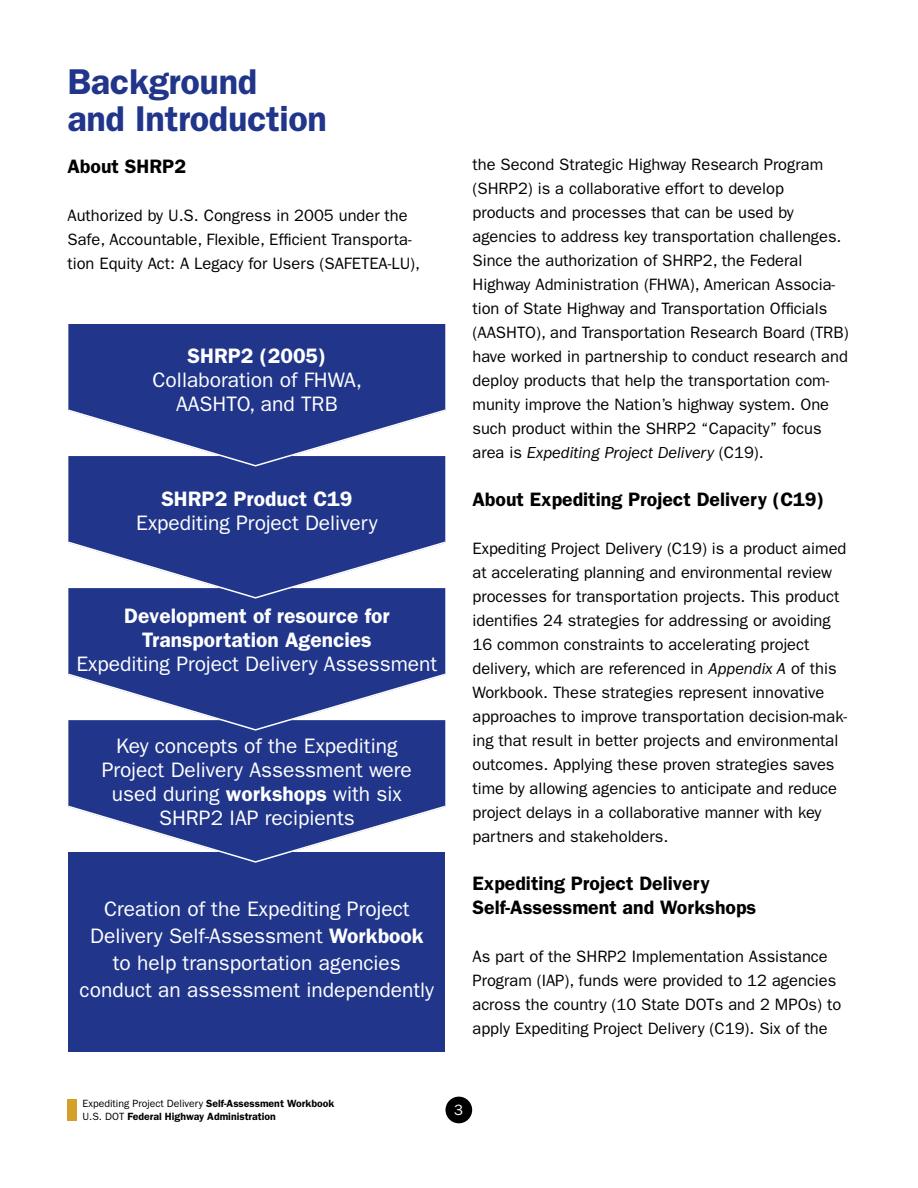
<style>
.page{position:relative;width:918px;height:1188px;background:#fff}
.page>*{position:absolute;margin:0;border:0;box-sizing:border-box;transform-origin:0 0}
.t1{font:600 36px/37.5px "ITC Franklin Gothic Std";letter-spacing:-.01em;color:#21368b}
.t2{font:21px/24px "ITC Franklin Gothic Std";color:#fff;text-align:center}
.t3{font:600 21px/24px "ITC Franklin Gothic Std";color:#fff;text-align:center}
.t4{font:600 19.5px/24px "ITC Franklin Gothic Std";color:#000}
.t5{font:16.5px/24px "ITC Franklin Gothic Std";color:#000}
.t6{font:15px "ITC Franklin Gothic Std";color:#fff}
.t7{font:600 10.5px/13.5px "ITC Franklin Gothic Std";color:#000}
.s1{font-weight:600}
.s2{font-weight:400}
.s3{font-style:italic}
</style>
<div class="page">
<div style="left:68px;top:1099px;width:9px;height:21px;background:#d49f2b"></div>
<div style="left:445px;top:1097px;width:27px;height:26px;background:#000;border-radius:50%"></div>
<div style="left:68px;top:852px;width:377px;height:200px;background:#21368b"></div>
<div style="left:68px;top:731px;width:377px;height:74px;background:#21368b"></div>
<svg style="left:68px;top:805px;width:378px;height:58px"></svg>
<div style="left:68px;top:599px;width:377px;height:73px;background:#21368b"></div>
<svg style="left:68px;top:672px;width:378px;height:59px"></svg>
<div style="left:68px;top:467px;width:377px;height:73px;background:#21368b"></div>
<svg style="left:68px;top:540px;width:378px;height:59px"></svg>
<div style="left:68px;top:324px;width:377px;height:84px;background:#21368b"></div>
<svg style="left:68px;top:408px;width:378px;height:59px"></svg>
<p class="t1" style="left:68px;top:63px;width:261px">Background<br>and Introduction</p>
<p class="t4" style="left:68px;top:155px;width:120px">About SHRP2</p>
<p class="t5" style="left:68px;top:204px;width:354px">Authorized by U.S. Congress in 2005 under the<br>Safe, Accountable, Flexible, Efficient Transporta&shy;tion Equity Act: A Legacy for Users (SAFETEA-LU),</p>
<p class="t3" style="left:188px;top:343px;width:140px">SHRP2 (2005)</p>
<p class="t2" style="left:153px;top:368px;width:211px">Collaboration of FHWA,<br>AASHTO, and TRB</p>
<p class="t2" style="left:136px;top:487px;width:243px"><span class="s1">SHRP2 Product C19<br></span>Expediting Project Delivery</p>
<p class="t3" style="left:76px;top:604px;width:362px">Development of resource for<br>Transportation Agencies<br><span class="s2">Expediting Project Delivery Assessment</span></p>
<p class="t2" style="left:102px;top:734px;width:312px">Key concepts of the Expediting<br>Project Delivery Assessment were used during <span class="s1">workshops</span> with six<br>SHRP2 IAP recipients</p>
<p class="t2" style="left:80px;top:895px;width:356px;line-height:27px">Creation of the Expediting Project Delivery Self-Assessment <span class="s1">Workbook </span>to help transportation agencies conduct an assessment independently</p>
<p class="t5" style="left:472px;top:152px;width:378px">the Second Strategic Highway Research Program (SHRP2) is a collaborative effort to develop products and processes that can be used by agencies to address key transportation challenges.<br>Since the authorization of SHRP2, the Federal Highway Administration (FHWA), American Associa&shy;tion of State Highway and Transportation Officials (AASHTO), and Transportation Research Board (TRB) have worked in partnership to conduct research and deploy products that help the transportation com&shy;munity improve the Nation’s highway system. One such product within the SHRP2 “Capacity” focus area is <span class="s3">Expediting Project Delivery</span> (C19).</p>
<p class="t4" style="left:472px;top:487px;width:353px">About Expediting Project Delivery (C19)</p>
<p class="t5" style="left:472px;top:536px;width:376px">Expediting Project Delivery (C19) is a product aimed at accelerating planning and environmental review processes for transportation projects. This product identifies 24 strategies for addressing or avoiding 16 common constraints to accelerating project delivery, which are referenced in <span class="s3">Appendix A</span> of this Workbook. These strategies represent innovative approaches to improve transportation decision-mak&shy;ing that result in better projects and environmental outcomes. Applying these proven strategies saves time by allowing agencies to anticipate and reduce project delays in a collaborative manner with key partners and stakeholders.</p>
<p class="t4" style="left:472px;top:871px;width:285px">Expediting Project Delivery<br>Self-Assessment and Workshops</p>
<p class="t5" style="left:472px;top:944px;width:370px">As part of the SHRP2 Implementation Assistance Program (IAP), funds were provided to 12 agencies across the country (10 State DOTs and 2 MPOs) to apply Expediting Project Delivery (C19). Six of the</p>
<p class="t7" style="left:82px;top:1096px;width:253px"><span class="s2">Expediting Project Delivery</span> Self-Assessment Workbook<br><span class="s2">U.S. DOT</span> Federal Highway Administration</p>
<p class="t6" style="left:454px;top:1101px;width:10px">3</p>
</div>
